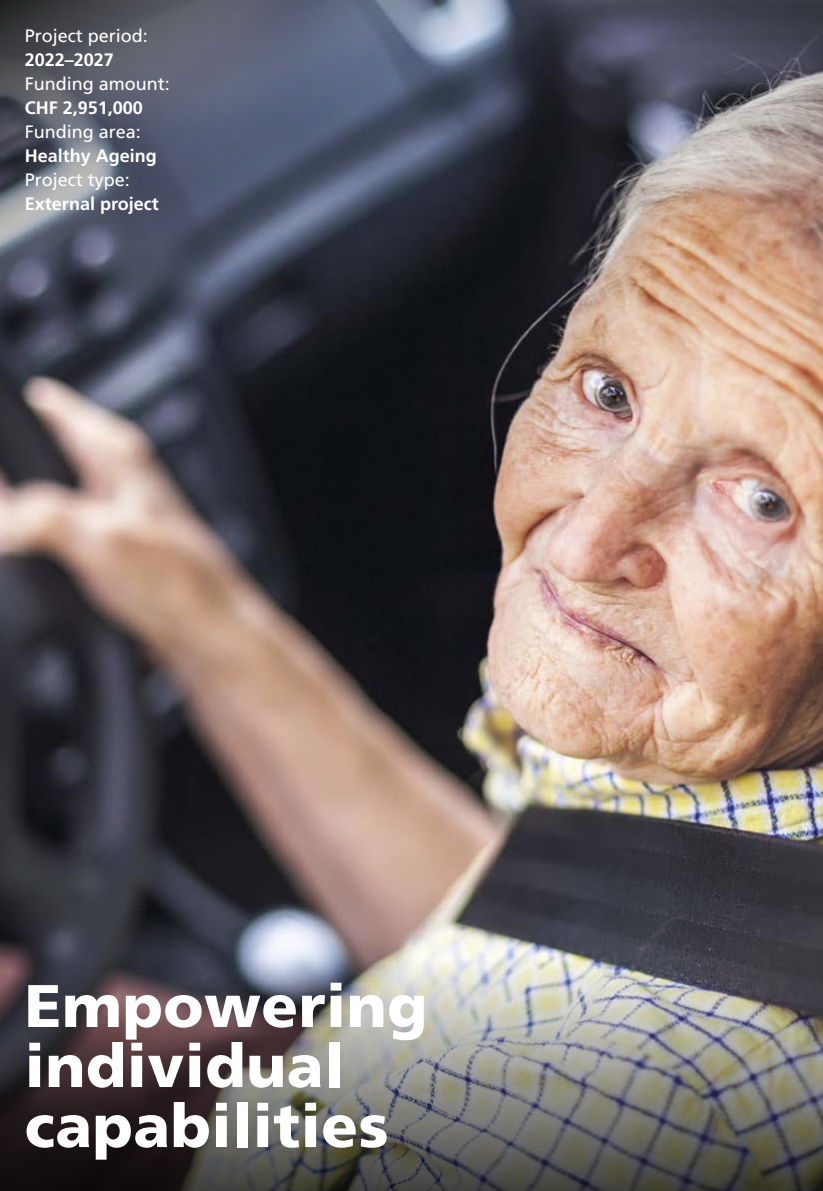
<style>
.page{position:relative;width:823px;height:1191px;background:#fff}
.page>*{position:absolute;margin:0;border:0;box-sizing:border-box;transform-origin:0 0}
.t1{font:900 60px/60px "Frutiger LT Std";letter-spacing:.01em;color:#fff}
.t2{font:18px "Frutiger LT Std";color:#fff}
.t3{font:700 18px "Frutiger LT Std";color:#fff}
</style>
<div class="page">
<img style="left:0;top:0;width:822px;height:960px">
<img style="left:0;top:960px;width:822px;height:231px">
<svg style="left:0;top:0;width:565px;height:381px;background:#444959"></svg>
<p class="t2" style="left:25px;top:25px;width:125px">Project period:</p>
<p class="t3" style="left:25px;top:49px;width:91px">2022–2027</p>
<p class="t2" style="left:25px;top:73px;width:147px">Funding amount:</p>
<p class="t3" style="left:25px;top:97px;width:120px">CHF 2,951,000</p>
<p class="t2" style="left:25px;top:121px;width:118px">Funding area:</p>
<p class="t3" style="left:25px;top:145px;width:134px">Healthy Ageing</p>
<p class="t2" style="left:25px;top:169px;width:107px">Project type:</p>
<p class="t3" style="left:25px;top:193px;width:136px">External project</p>
<h1 class="t1" style="left:25px;top:975px;width:404px">Empowering individual capabilities</h1>
</div>
